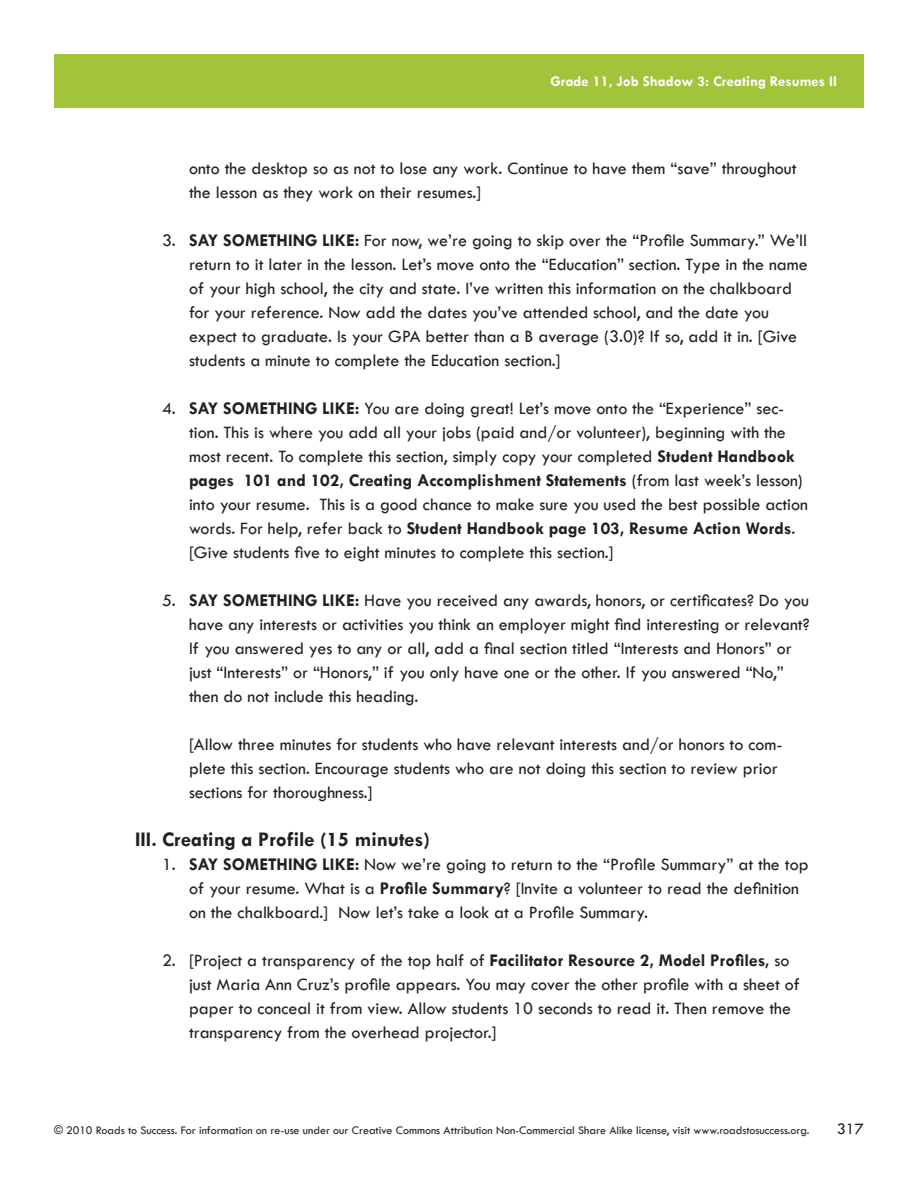
<style>
.page{position:relative;width:918px;height:1188px;background:#fff}
.page>*{position:absolute;margin:0;border:0;box-sizing:border-box;transform-origin:0 0}
.A_NumberListRoman{font:700 21px "Tw Cen";color:#231f20}
.A_NumberList2{font:18px/24px "Tw Cen";color:#231f20}
.A_NumberList1{font:18px/24px "Tw Cen";color:#231f20}
.A_Text{font:18px/24px "Tw Cen";color:#231f20}
.t1{font:16.5px "Tw Cen";color:#231f20}
.t2{font:700 15px "Tw Cen";color:#fff}
.t3{font:12px "Tw Cen";color:#231f20}
.s1{font-weight:700}
</style>
<div class="page">
<div style="left:54px;top:54px;width:810px;height:54px;background:#a1c43a"></div>
<p class="t2" style="left:551px;top:72px;width:288px">Grade 11, Job Shadow 3: Creating Resumes II</p>
<p class="A_NumberList2" style="left:189px;top:157px;width:609px">onto the desktop so as not to lose any work. Continue to have them “save” throughout the lesson as they work on their resumes.]</p>
<p class="A_NumberList2" style="left:189px;top:229px;width:620px;text-indent:-27px">3. <span class="s1">SAY SOMETHING LIKE:</span> For now, we’re going to skip over the “Profile Summary.” We’ll return to it later in the lesson. Let’s move onto the “Education” section. Type in the name of your high school, the city and state. I’ve written this information on the chalkboard for your reference. Now add the dates you’ve attended school, and the date you expect to graduate. Is your GPA better than a B average (3.0)? If so, add it in. [Give students a minute to complete the Education section.]</p>
<p class="A_NumberList2" style="left:189px;top:397px;width:621px;text-indent:-27px">4. <span class="s1">SAY SOMETHING LIKE:</span> You are doing great! Let’s move onto the “Experience” sec&shy;tion. This is where you add all your jobs (paid and/or volunteer), beginning with the most recent. To complete this section, simply copy your completed <span class="s1">Student Handbook pages 101 and 102, Creating Accomplishment Statements</span> (from last week’s lesson) into your resume. This is a good chance to make sure you used the best possible action words. For help, refer back to <span class="s1">Student Handbook page 103, Resume Action Words</span>. [Give students five to eight minutes to complete this section.]</p>
<p class="A_NumberList2" style="left:189px;top:589px;width:622px;text-indent:-27px">5. <span class="s1">SAY SOMETHING LIKE:</span> Have you received any awards, honors, or certificates? Do you have any interests or activities you think an employer might find interesting or relevant?<br>If you answered yes to any or all, add a final section titled “Interests and Honors” or just “Interests” or “Honors,” if you only have one or the other. If you answered “No,” then do not include this heading.</p>
<p class="A_Text" style="left:189px;top:733px;width:595px">[Allow three minutes for students who have relevant interests and/or honors to com&shy;plete this section. Encourage students who are not doing this section to review prior sections for thoroughness.]</p>
<p class="A_NumberListRoman" style="left:135px;top:827px;width:297px">III. Creating a Profile (15 minutes)</p>
<p class="A_NumberList1" style="left:189px;top:853px;width:621px;text-indent:-27px">1. <span class="s1">SAY SOMETHING LIKE:</span> Now we’re going to return to the “Profile Summary” at the top of your resume. What is a <span class="s1">Profile Summary</span>? [Invite a volunteer to read the definition on the chalkboard.] Now let’s take a look at a Profile Summary.</p>
<p class="A_NumberList2" style="left:189px;top:949px;width:612px;text-indent:-27px">2. [Project a transparency of the top half of <span class="s1">Facilitator Resource 2, Model Profiles,</span> so just Maria Ann Cruz’s profile appears. You may cover the other profile with a sheet of paper to conceal it from view. Allow students 10 seconds to read it. Then remove the transparency from the overhead projector.]</p>
<p class="t3" style="left:54px;top:1123px;width:757px">© 2010 Roads to Success. For information on re-use under our Creative Commons Attribution Non-Commercial Share Alike license, visit www.roadstosuccess.org.</p>
<p class="t1" style="left:837px;top:1119px;width:29px">317</p>
</div>
